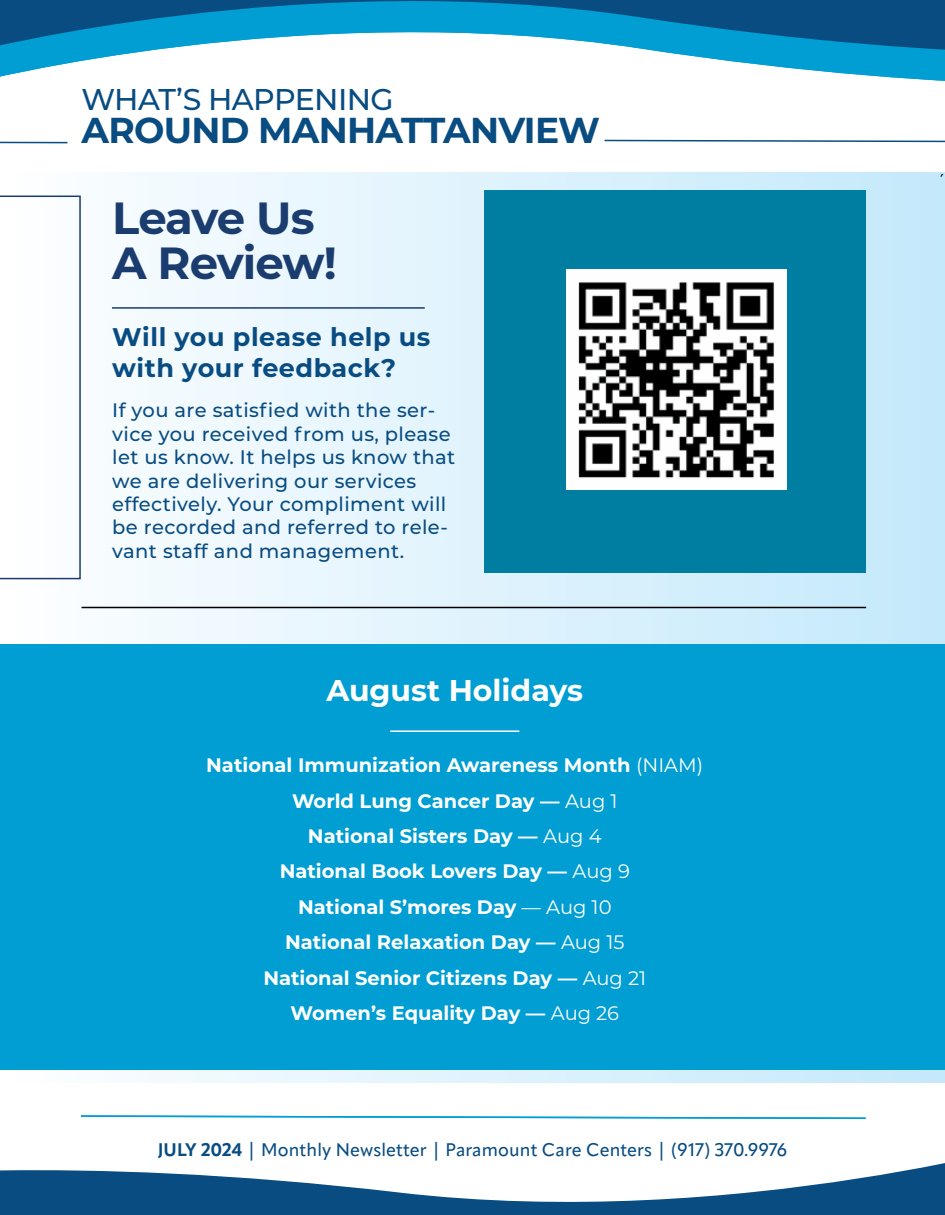
<style>
.page{position:relative;width:945px;height:1215px;background:#fff}
.page>*{position:absolute;margin:0;border:0;box-sizing:border-box;transform-origin:0 0}
.t1{font:700 45px/45px "Montserrat";letter-spacing:-.025em;color:#1a3c6f}
.t2{font:700 36px "Montserrat";letter-spacing:-.02em;color:#094c81}
.t3{font:500 30px "Montserrat";letter-spacing:-.02em;color:#094c81}
.t4{font:700 30px "Montserrat";color:#fff}
.t5{font:700 25.5px/30.6px "Montserrat";letter-spacing:.02em;color:#094c81}
.t6{font:700 19.5px/35.4px "Montserrat";color:#fff;text-align:center}
.t7{font:500 19.5px/23.4px "Montserrat";letter-spacing:.02em;color:#094c81}
.t8{font:500 18px "Apparat";letter-spacing:.005em;color:#094c81}
.s1{font-weight:400}
.s2{font-weight:700}
</style>
<div class="page">
<div style="left:14px;top:173px;width:931px;height:910px;background:linear-gradient(to right,#fbfdfe,#c4e9fb)"></div>
<svg style="left:0;top:68px;width:945px;height:13px"></svg>
<svg style="left:0;top:0;width:945px;height:68px"></svg>
<svg style="left:81px;top:1115px;width:785px;height:4px"></svg>
<svg style="left:0;top:1163px;width:945px;height:52px;fill:#094c81"></svg>
<div style="left:484px;top:191px;width:382px;height:382px;background:#007ea1"></div>
<img style="left:566px;top:270px;width:221px;height:220px">
<hr style="left:82px;top:607px;width:784px;height:1px;background:#000">
<svg style="left:0;top:196px;width:81px;height:383px"></svg>
<hr style="left:112px;top:307px;width:313px;height:2px;background:#1a3c6f">
<svg style="left:0;top:141px;width:68px;height:3px"></svg>
<svg style="left:604px;top:139px;width:341px;height:4px"></svg>
<div style="left:0;top:644px;width:945px;height:426px;background:#009ed2"></div>
<hr style="left:390px;top:730px;width:129px;height:2px;background:#fff">
<h3 class="t3" style="left:82px;top:79px;width:314px">WHAT’S HAPPENING</h3>
<h2 class="t2" style="left:82px;top:105px;width:520px">AROUND MANHATTANVIEW</h2>
<h1 class="t1" style="left:112px;top:194px;width:226px">Leave Us<br>A Review!</h1>
<h3 class="t5" style="left:112px;top:320px;width:320px">Will you please help us with your feedback?</h3>
<p class="t7" style="left:112px;top:398px;width:345px">If you are satisfied with the ser&shy;vice you received from us, please let us know. It helps us know that we are delivering our services effectively. Your compliment will be recorded and referred to rele&shy;vant staff and management.</p>
<h3 class="t4" style="left:326px;top:669px;width:258px">August Holidays</h3>
<p class="t6" style="left:206px;top:747px;width:499px">National Immunization Awareness Month <span class="s1">(NIAM)<br></span>World Lung Cancer Day — <span class="s1">Aug 1<br></span>National Sisters Day — <span class="s1">Aug 4<br></span>National Book Lovers Day — <span class="s1">Aug 9<br></span>National S’mores Day <span class="s1">— Aug 10<br></span>National Relaxation Day — <span class="s1">Aug 15<br></span>National Senior Citizens Day — <span class="s1">Aug 21<br></span>Women’s Equality Day — <span class="s1">Aug 26</span></p>
<p class="t8" style="left:158px;top:1139px;width:631px"><span class="s2">JULY 2024</span> | Monthly Newsletter | Paramount Care Centers | (917) 370.9976</p>
</div>
